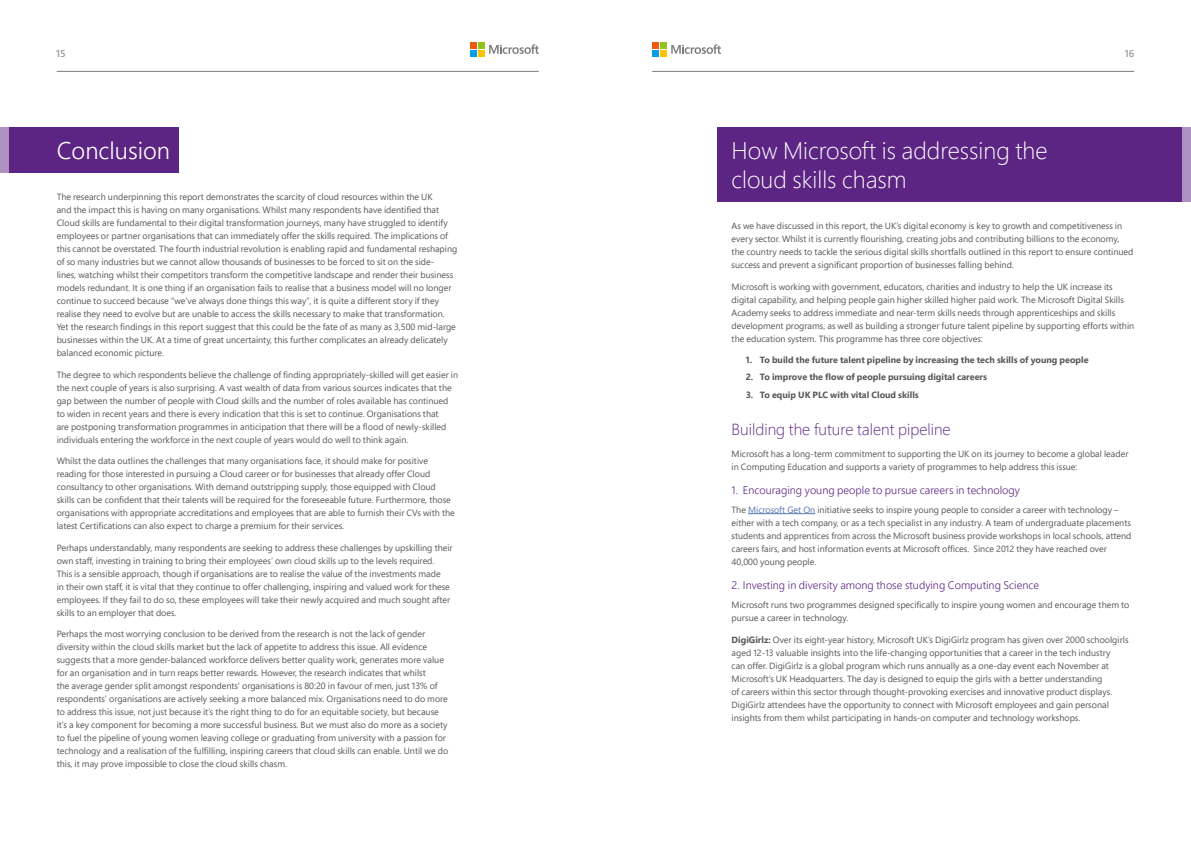
<style>
.page{position:relative;width:1191px;height:842px;background:#fff}
.page>*{position:absolute;margin:0;border:0;box-sizing:border-box;transform-origin:0 0}
.t1{font:300 24px/28.8px "Segoe Pro";color:#fff}
.t2{font:300 24px "Segoe Pro";color:#fff}
.t3{font:300 16px "Segoe Pro";color:#5c2483}
.t4{font:300 11px "Segoe Pro";color:#5c2483}
.t5{font:600 10px "Segoe Pro";color:#999898}
.t6{font:9px/13px "Segoe Pro";color:#575756}
.t7{font:700 9px "Segoe Pro";color:#575756}
.s1{color:#5576af}
.s2{font-weight:700}
</style>
<div class="page">
<div style="left:717px;top:127px;width:474px;height:75px;background:#5c2483"></div>
<hr style="left:748px;top:513px;width:67px;height:1px;background:#5576af">
<div style="left:1182px;top:128px;width:9px;height:74px;background:#ad91c0"></div>
<div style="left:0;top:127px;width:179px;height:46px;background:#5c2483"></div>
<div style="left:0;top:128px;width:9px;height:46px;background:#ad91c0"></div>
<hr style="left:652px;top:71px;width:482px;height:1px;background:#7c7b7b">
<hr style="left:57px;top:71px;width:482px;height:1px;background:#7c7b7b">
<svg style="left:489px;top:44px;width:50px;height:10px"></svg>
<div style="left:470px;top:42px;width:7px;height:7px;background:#ea5b0b"></div>
<div style="left:478px;top:42px;width:7px;height:7px;background:#95c11f"></div>
<div style="left:470px;top:50px;width:7px;height:7px;background:#009fe3"></div>
<div style="left:478px;top:50px;width:7px;height:7px;background:#fdc300"></div>
<svg style="left:671px;top:44px;width:50px;height:10px"></svg>
<div style="left:652px;top:42px;width:7px;height:7px;background:#ea5b0b"></div>
<div style="left:660px;top:42px;width:7px;height:7px;background:#95c11f"></div>
<div style="left:652px;top:50px;width:7px;height:7px;background:#009fe3"></div>
<div style="left:660px;top:50px;width:7px;height:7px;background:#fdc300"></div>
<p class="t5" style="left:56px;top:46px;width:11px">15</p>
<p class="t5" style="left:1124px;top:46px;width:11px">16</p>
<h1 class="t2" style="left:57px;top:134px;width:115px">Conclusion</h1>
<p class="t6" style="left:57px;top:191px;width:402px">The research underpinning this report demonstrates the scarcity of cloud resources within the UK<br>and the impact this is having on many organisations. Whilst many respondents have identified that Cloud skills are fundamental to their digital transformation journeys, many have struggled to identify employees or partner organisations that can immediately offer the skills required. The implications of this cannot be overstated. The fourth industrial revolution is enabling rapid and fundamental reshaping of so many industries but we cannot allow thousands of businesses to be forced to sit on the side-<br>lines, watching whilst their competitors transform the competitive landscape and render their business models redundant. It is one thing if an organisation fails to realise that a business model will no longer continue to succeed because “we’ve always done things this way”, it is quite a different story if they realise they need to evolve but are unable to access the skills necessary to make that transformation.<br>Yet the research findings in this report suggest that this could be the fate of as many as 3,500 mid-large businesses within the UK. At a time of great uncertainty, this further complicates an already delicately balanced economic picture.</p>
<p class="t6" style="left:57px;top:368px;width:403px">The degree to which respondents believe the challenge of finding appropriately-skilled will get easier in the next couple of years is also surprising. A vast wealth of data from various sources indicates that the gap between the number of people with Cloud skills and the number of roles available has continued to widen in recent years and there is every indication that this is set to continue. Organisations that<br>are postponing transformation programmes in anticipation that there will be a flood of newly-skilled individuals entering the workforce in the next couple of years would do well to think again.</p>
<p class="t6" style="left:57px;top:454px;width:400px">Whilst the data outlines the challenges that many organisations face, it should make for positive reading for those interested in pursuing a Cloud career or for businesses that already offer Cloud consultancy to other organisations. With demand outstripping supply, those equipped with Cloud skills can be confident that their talents will be required for the foreseeable future. Furthermore, those organisations with appropriate accreditations and employees that are able to furnish their CVs with the latest Certifications can also expect to charge a premium for their services.</p>
<p class="t6" style="left:57px;top:541px;width:397px">Perhaps understandably, many respondents are seeking to address these challenges by upskilling their own staff, investing in training to bring their employees’ own cloud skills up to the levels required.<br>This is a sensible approach, though if organisations are to realise the value of the investments made<br>in their own staff, it is vital that they continue to offer challenging, inspiring and valued work for these employees. If they fail to do so, these employees will take their newly acquired and much sought after skills to an employer that does.</p>
<p class="t6" style="left:57px;top:627px;width:393px">Perhaps the most worrying conclusion to be derived from the research is not the lack of gender diversity within the cloud skills market but the lack of appetite to address this issue. All evidence suggests that a more gender-balanced workforce delivers better quality work, generates more value for an organisation and in turn reaps better rewards. However, the research indicates that whilst<br>the average gender split amongst respondents’ organisations is 80:20 in favour of men, just 13% of respondents’ organisations are actively seeking a more balanced mix. Organisations need to do more to address this issue, not just because it’s the right thing to do for an equitable society, but because it’s a key component for becoming a more successful business. But we must also do more as a society to fuel the pipeline of young women leaving college or graduating from university with a passion for technology and a realisation of the fulfilling, inspiring careers that cloud skills can enable. Until we do this, it may prove impossible to close the cloud skills chasm.</p>
<h1 class="t1" style="left:731px;top:136px;width:317px">How Microsoft is addressing the cloud skills chasm</h1>
<p class="t6" style="left:731px;top:219px;width:403px">As we have discussed in this report, the UK’s digital economy is key to growth and competitiveness in every sector. Whilst it is currently flourishing, creating jobs and contributing billions to the economy, the country needs to tackle the serious digital skills shortfalls outlined in this report to ensure continued success and prevent a significant proportion of businesses falling behind.</p>
<p class="t6" style="left:731px;top:280px;width:404px">Microsoft is working with government, educators, charities and industry to help the UK increase its digital capability, and helping people gain higher skilled higher paid work. The Microsoft Digital Skills Academy seeks to address immediate and near-term skills needs through apprenticeships and skills development programs, as well as building a stronger future talent pipeline by supporting efforts within the education system. This programme has three core objectives:</p>
<p class="t7" style="left:746px;top:354px;width:344px">1. To build the future talent pipeline by increasing the tech skills of young people</p>
<p class="t7" style="left:746px;top:371px;width:243px">2. To improve the flow of people pursuing digital careers</p>
<p class="t7" style="left:746px;top:388px;width:175px">3. To equip UK PLC with vital Cloud skills</p>
<h2 class="t3" style="left:731px;top:419px;width:221px">Building the future talent pipeline</h2>
<p class="t6" style="left:731px;top:447px;width:398px">Microsoft has a long-term commitment to supporting the UK on its journey to become a global leader in Computing Education and supports a variety of programmes to help address this issue:</p>
<p class="t4" style="left:731px;top:483px;width:290px">1. Encouraging young people to pursue careers in technology</p>
<p class="t6" style="left:731px;top:503px;width:401px">The <span class="s1">Microsoft Get On</span> initiative seeks to inspire young people to consider a career with technology – either with a tech company, or as a tech specialist in any industry. A team of undergraduate placements students and apprentices from across the Microsoft business provide workshops in local schools, attend careers fairs, and host information events at Microsoft offices. Since 2012 they have reached over 40,000 young people.</p>
<p class="t4" style="left:731px;top:578px;width:309px">2. Investing in diversity among those studying Computing Science</p>
<p class="t6" style="left:731px;top:598px;width:399px">Microsoft runs two programmes designed specifically to inspire young women and encourage them to pursue a career in technology.</p>
<p class="t6" style="left:731px;top:633px;width:398px"><span class="s2">DigiGirlz:</span> Over its eight-year history, Microsoft UK’s DigiGirlz program has given over 2000 schoolgirls aged 12-13 valuable insights into the life-changing opportunities that a career in the tech industry<br>can offer. DigiGirlz is a global program which runs annually as a one-day event each November at Microsoft’s UK Headquarters. The day is designed to equip the girls with a better understanding<br>of careers within this sector through thought-provoking exercises and innovative product displays.<br>DigiGirlz attendees have the opportunity to connect with Microsoft employees and gain personal insights from them whilst participating in hands-on computer and technology workshops.</p>
</div>
